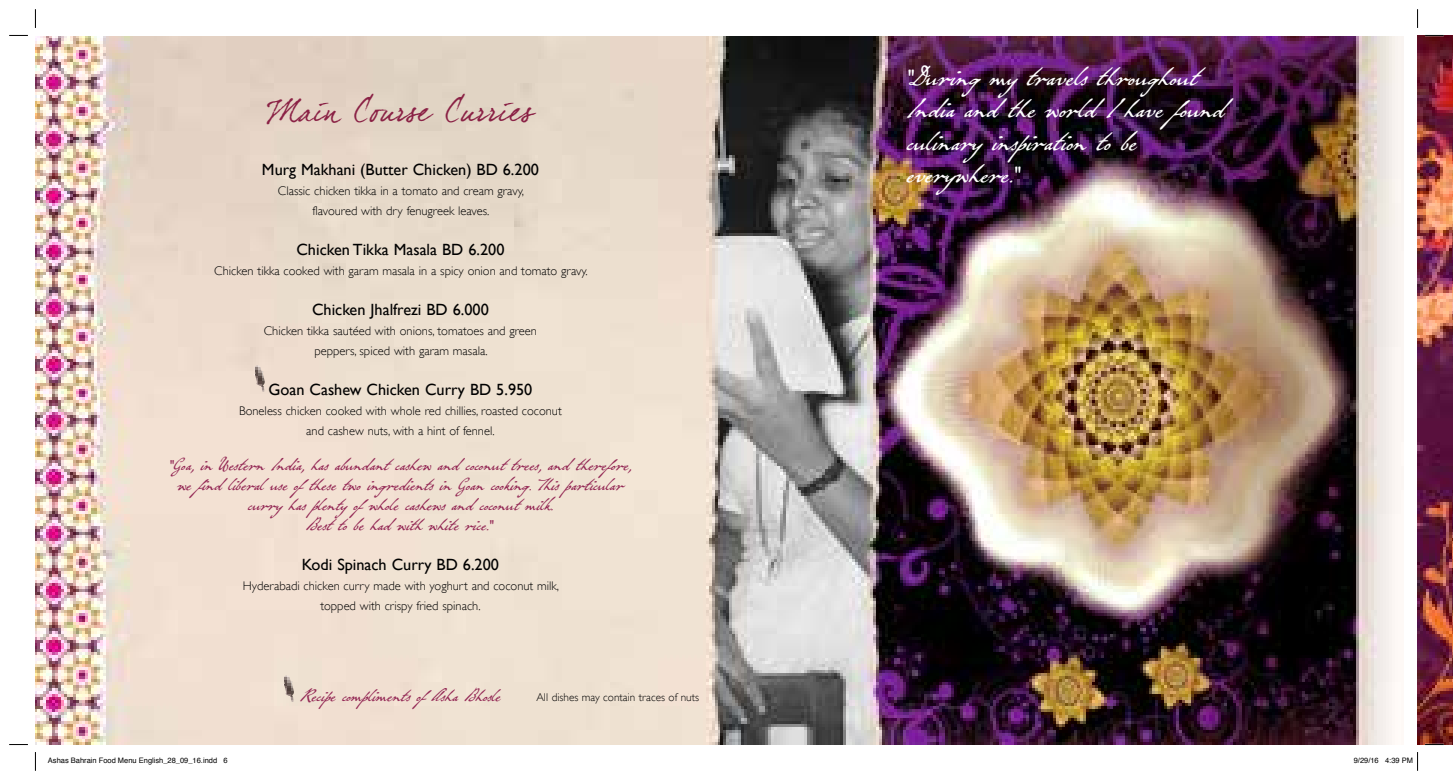
<style>
.page{position:relative;width:1453px;height:780px;background:#fff}
.page>*{position:absolute;margin:0;border:0;box-sizing:border-box;transform-origin:0 0}
.t1{font:35px/32.5px "P22 Grosvenor";color:#fff}
.t2{font:30px "Dear Joefour";letter-spacing:.015em;color:#8a2145}
.t3{font:22.5px/20px "P22 Grosvenor";color:#932754;text-align:center}
.t4{font:16.25px "Gill Sans";color:#000}
.t5{font:300 12.5px/20px "Gill Sans";color:#000;text-align:center}
.t6{font:300 11.25px "Gill Sans";color:#000}
.t7{font:7.5px "Helvetica";color:#000}
</style>
<div class="page">
<img style="left:35px;top:36px;width:1368px;height:708px">
<img style="left:254px;top:365px;width:11px;height:27px">
<img style="left:283px;top:675px;width:11px;height:27px">
<img style="left:1417px;top:35px;width:36px;height:709px">
<svg style="left:9px;top:35px;width:19px;height:1px"></svg>
<svg style="left:1425px;top:35px;width:19px;height:1px"></svg>
<svg style="left:9px;top:744px;width:19px;height:1px"></svg>
<svg style="left:1425px;top:743px;width:19px;height:2px"></svg>
<svg style="left:35px;top:9px;width:1px;height:19px"></svg>
<svg style="left:35px;top:752px;width:1px;height:18px"></svg>
<svg style="left:1417px;top:9px;width:1px;height:19px"></svg>
<svg style="left:1417px;top:752px;width:1px;height:18px"></svg>
<h2 class="t2" style="left:267px;top:93px;width:268px">Main Course Curries</h2>
<h3 class="t4" style="left:262px;top:160px;width:278px">Murg Makhani (Butter Chicken) BD 6.200</h3>
<p class="t5" style="left:278px;top:181px;width:247px">Classic chicken tikka in a tomato and cream gravy, flavoured with dry fenugreek leaves.</p>
<h3 class="t4" style="left:296px;top:240px;width:209px">Chicken Tikka Masala BD 6.200</h3>
<p class="t5" style="left:214px;top:261px;width:375px">Chicken tikka cooked with garam masala in a spicy onion and tomato gravy.</p>
<h3 class="t4" style="left:312px;top:300px;width:178px">Chicken Jhalfrezi BD 6.000</h3>
<p class="t5" style="left:264px;top:321px;width:275px">Chicken tikka sautéed with onions, tomatoes and green peppers, spiced with garam masala.</p>
<h3 class="t4" style="left:268px;top:380px;width:265px">Goan Cashew Chicken Curry BD 5.950</h3>
<p class="t5" style="left:239px;top:401px;width:324px">Boneless chicken cooked with whole red chillies, roasted coconut and cashew nuts, with a hint of fennel.</p>
<p class="t3" style="left:169px;top:457px;width:464px">"Goa, in Western India, has abundant cashew and coconut trees, and therefore, we find liberal use ofthese two ingredients in Goan cooking. This particular curry has plenty ofwhole cashews and coconut milk.<br>Best to be had with white rice."</p>
<h3 class="t4" style="left:302px;top:554px;width:199px">Kodi Spinach Curry BD 6.200</h3>
<p class="t5" style="left:243px;top:575px;width:317px">Hyderabadi chicken curry made with yoghurt and coconut milk, topped with crispy fried spinach.</p>
<h3 class="t3" style="left:300px;top:688px;width:202px">Recipe compliments ofAsha Bhosle</h3>
<p class="t6" style="left:536px;top:690px;width:164px">All dishes may contain traces of nuts</p>
<h1 class="t1" style="left:906px;top:64px;width:320px">"During my travels throughout<br>India and the world I have found culinary inspiration to be everywhere."</h1>
<p class="t7" style="left:48px;top:755px;width:181px">Ashas Bahrain Food Menu English_28_09_16.indd 6</p>
<p class="t7" style="left:1354px;top:755px;width:61px">9/29/16 4:39 PM</p>
</div>
